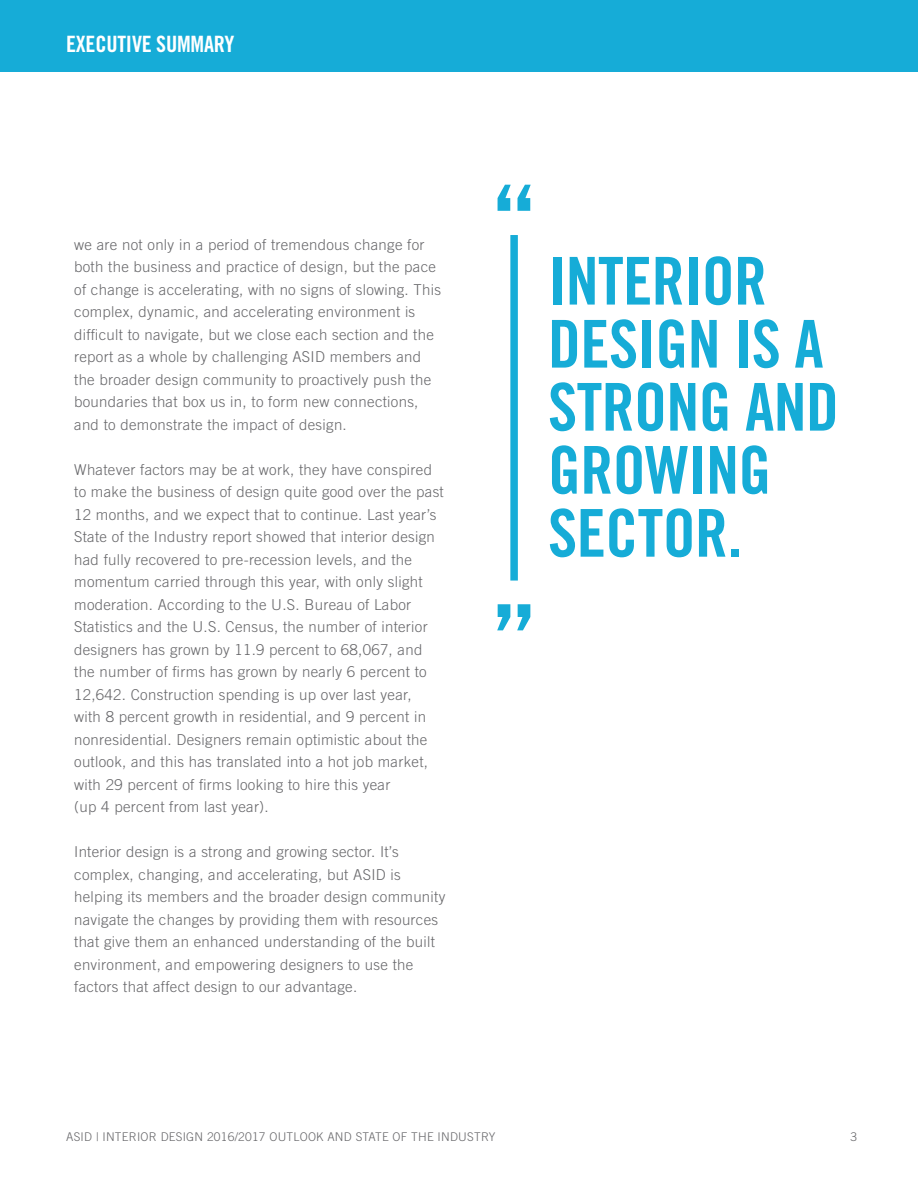
<style>
.page{position:relative;width:918px;height:1188px;background:#fff}
.page>*{position:absolute;margin:0;border:0;box-sizing:border-box;transform-origin:0 0}
.t1{font:108px "Trade Gothic LT Std Bd Cn 20";color:#16acd7}
.t2{font:66px/63px "Trade Gothic LT Std Bd Cn 20";letter-spacing:-.01em;color:#16acd7}
.t3{font:22.5px "Trade Gothic LT Std Bd Cn 20";letter-spacing:-.01em;color:#fff}
.t4{font:300 15px/22.5px "Trade Gothic LT Std";letter-spacing:.02em;color:#67676a}
.t5{font:300 12px "Trade Gothic LT Std";letter-spacing:.02em;color:#67676a}
</style>
<div class="page">
<div style="left:510px;top:235px;width:8px;height:346px;background:#16acd7"></div>
<div style="left:0;top:0;width:918px;height:71px;background:#16acd7"></div>
<h3 class="t3" style="left:66px;top:30px;width:170px">EXECUTIVE SUMMARY</h3>
<p class="t4" style="left:74px;top:233px;width:368px">we are not only in a period of tremendous change for both the business and practice of design, but the pace of change is accelerating, with no signs of slowing. This complex, dynamic, and accelerating environment is difficult to navigate, but we close each section and the report as a whole by challenging ASID members and the broader design community to proactively push the boundaries that box us in, to form new connections, and to demonstrate the impact of design.</p>
<p class="t4" style="left:74px;top:458px;width:371px">Whatever factors may be at work, they have conspired to make the business of design quite good over the past 12 months, and we expect that to continue. Last year’s State of the Industry report showed that interior design had fully recovered to pre-recession levels, and the momentum carried through this year, with only slight moderation. According to the U.S. Bureau of Labor Statistics and the U.S. Census, the number of interior designers has grown by 11.9 percent to 68,067, and the number of firms has grown by nearly 6 percent to 12,642. Construction spending is up over last year,<br>with 8 percent growth in residential, and 9 percent in nonresidential. Designers remain optimistic about the outlook, and this has translated into a hot job market, with 29 percent of firms looking to hire this year<br>(up 4 percent from last year).</p>
<p class="t4" style="left:74px;top:840px;width:373px">Interior design is a strong and growing sector. It’s complex, changing, and accelerating, but ASID is helping its members and the broader design community navigate the changes by providing them with resources that give them an enhanced understanding of the built environment, and empowering designers to use the factors that affect design to our advantage.</p>
<h1 class="t1" style="left:490px;top:160px;width:49px">“</h1>
<h1 class="t1" style="left:490px;top:578px;width:49px">”</h1>
<h2 class="t2" style="left:548px;top:249px;width:292px">INTERIOR<br>DESIGN IS A<br>STRONG AND<br>GROWING<br>SECTOR.</h2>
<p class="t5" style="left:66px;top:1129px;width:431px">ASID | INTERIOR DESIGN 2016/2017 OUTLOOK AND STATE OF THE INDUSTRY</p>
<p class="t5" style="left:850px;top:1129px;width:8px">3</p>
</div>
